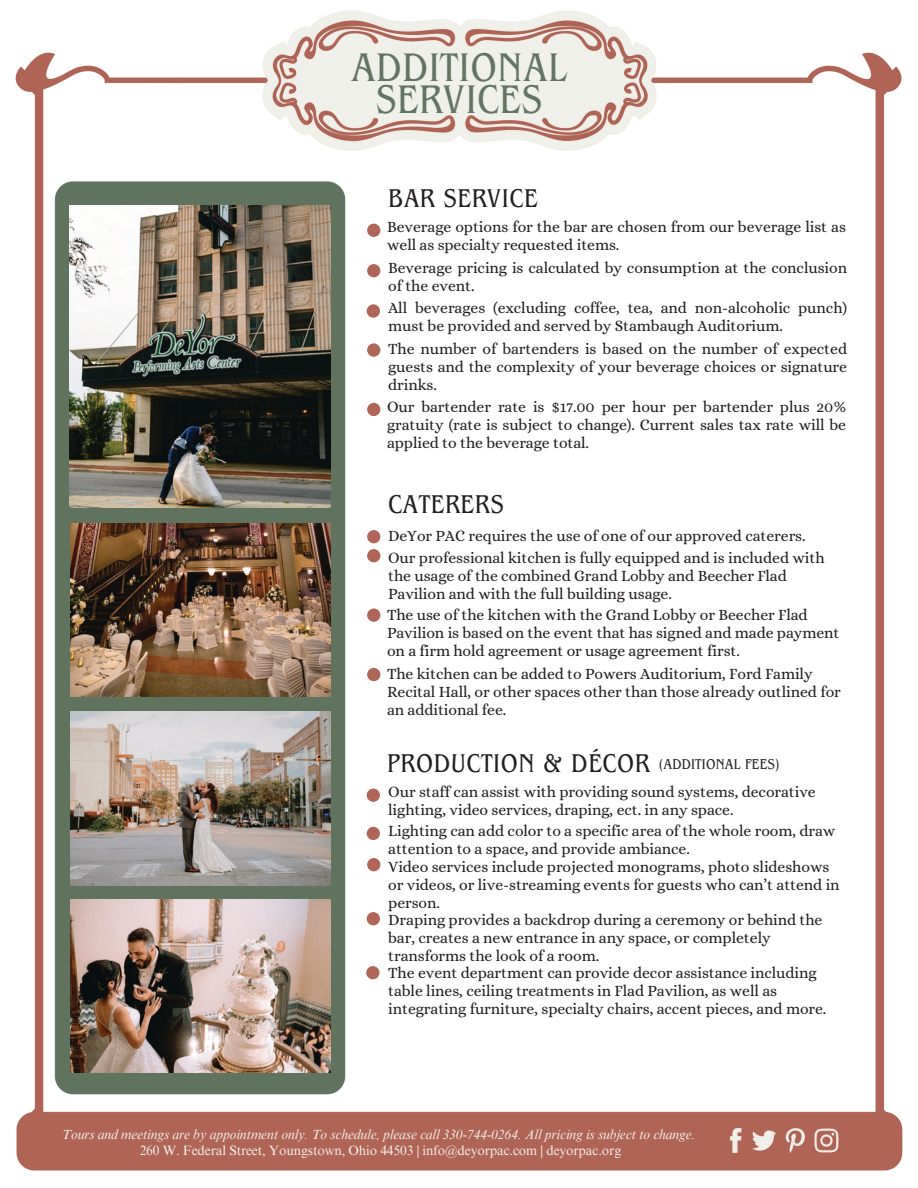
<style>
.page{position:relative;width:918px;height:1188px;background:#fff}
.page>*{position:absolute;margin:0;border:0;box-sizing:border-box;transform-origin:0 0}
.t1{font:condensed 42px "Benguiat Pro ITC";letter-spacing:.015em;color:#637463}
.t2{font:condensed 27px "Benguiat Pro ITC";letter-spacing:.02em;color:#231f20}
.t3{font:15.75px/18px "Alice";letter-spacing:-.005em;color:#231f20}
.t4{font:condensed 15px "Benguiat Pro ITC";letter-spacing:.015em;color:#231f20}
.t5{font:italic 13.5px "Times NRMT Pro";letter-spacing:-.01em;color:#f4f0eb}
.t6{font:13.5px "Times NRMT Pro";letter-spacing:-.01em;color:#f4f0eb}
</style>
<div class="page">
<img style="left:15px;top:10px;width:888px;height:1161px">
<img style="left:70px;top:523px;width:260px;height:173px">
<img style="left:70px;top:712px;width:260px;height:173px">
<img style="left:71px;top:899px;width:259px;height:174px">
<img style="left:70px;top:206px;width:261px;height:301px">
<div style="left:353px;top:205px;width:27px;height:845px;background:#fff"></div>
<div style="left:367px;top:224px;width:13px;height:13px;background:#af6557;border-radius:50%"></div>
<div style="left:367px;top:264px;width:13px;height:13px;background:#af6557;border-radius:50%"></div>
<div style="left:367px;top:304px;width:13px;height:14px;background:#af6557;border-radius:50%"></div>
<div style="left:367px;top:343px;width:13px;height:14px;background:#af6557;border-radius:50%"></div>
<div style="left:367px;top:403px;width:13px;height:13px;background:#af6557;border-radius:50%"></div>
<div style="left:367px;top:530px;width:13px;height:13px;background:#af6557;border-radius:50%"></div>
<div style="left:367px;top:549px;width:13px;height:13px;background:#af6557;border-radius:50%"></div>
<div style="left:367px;top:609px;width:13px;height:13px;background:#af6557;border-radius:50%"></div>
<div style="left:367px;top:668px;width:13px;height:13px;background:#af6557;border-radius:50%"></div>
<div style="left:367px;top:789px;width:13px;height:13px;background:#af6557;border-radius:50%"></div>
<div style="left:367px;top:827px;width:13px;height:13px;background:#af6557;border-radius:50%"></div>
<div style="left:367px;top:858px;width:13px;height:13px;background:#af6557;border-radius:50%"></div>
<div style="left:367px;top:912px;width:13px;height:13px;background:#af6557;border-radius:50%"></div>
<div style="left:366px;top:966px;width:13px;height:13px;background:#af6557;border-radius:50%"></div>
<p class="t1" style="left:351px;top:52px;width:217px">ADDITIONAL</p>
<h2 class="t1" style="left:376px;top:84px;width:168px">SERVICES</h2>
<h1 class="t2" style="left:388px;top:188px;width:151px">BAR SERVICE</h1>
<p class="t3" style="left:387px;top:218px;width:460px">Beverage options for the bar are chosen from our beverage list as well as specialty requested items.</p>
<h4 class="t3" style="left:388px;top:259px;width:460px">Beverage pricing is calculated by consumption at the conclusion of the event.</h4>
<h4 class="t3" style="left:388px;top:299px;width:461px">All beverages (excluding coffee, tea, and non-alcoholic punch) must be provided and served by Stambaugh Auditorium.</h4>
<h4 class="t3" style="left:388px;top:339px;width:461px;text-align:justify">The number of bartenders is based on the number of expected guests and the complexity of your beverage choices or signature drinks.</h4>
<h4 class="t3" style="left:387px;top:398px;width:460px;text-align:justify">Our bartender rate is $17.00 per hour per bartender plus 20% gratuity (rate is subject to change). Current sales tax rate will be applied to the beverage total.</h4>
<p class="t2" style="left:388px;top:494px;width:117px">CATERERS</p>
<p class="t3" style="left:388px;top:527px;width:419px">DeYor PAC requires the use of one of our approved caterers.</p>
<h4 class="t3" style="left:388px;top:548px;width:438px">Our professional kitchen is fully equipped and is included with the usage of the combined Grand Lobby and Beecher Flad<br>Pavilion and with the full building usage.</h4>
<h2 class="t3" style="left:387px;top:606px;width:454px">The use of the kitchen with the Grand Lobby or Beecher Flad<br>Pavilion is based on the event that has signed and made payment on a firm hold agreement or usage agreement first.</h2>
<h4 class="t3" style="left:387px;top:665px;width:455px">The kitchen can be added to Powers Auditorium, Ford Family<br>Recital Hall, or other spaces other than those already outlined for an additional fee.</h4>
<h1 class="t2" style="left:387px;top:753px;width:264px">PRODUCTION &amp; DÉCOR</h1>
<p class="t4" style="left:659px;top:758px;width:122px">(ADDITIONAL FEES)</p>
<h4 class="t3" style="left:388px;top:783px;width:429px">Our staff can assist with providing sound systems, decorative lighting, video services, draping, ect. in any space.</h4>
<h4 class="t3" style="left:388px;top:821px;width:449px">Lighting can add color to a specific area of the whole room, draw attention to a space, and provide ambiance.</h4>
<h4 class="t3" style="left:388px;top:857px;width:453px">Video services include projected monograms, photo slideshows or videos, or live-streaming events for guests who can’t attend in person.</h4>
<h2 class="t3" style="left:388px;top:911px;width:436px">Draping provides a backdrop during a ceremony or behind the bar, creates a new entrance in any space, or completely transforms the look of a room.</h2>
<h3 class="t3" style="left:388px;top:963px;width:440px">The event department can provide decor assistance including table lines, ceiling treatments in Flad Pavilion, as well as integrating furniture, specialty chairs, accent pieces, and more.</h3>
<h4 class="t5" style="left:62px;top:1129px;width:635px">Tours and meetings are by appointment only. To schedule, please call 330-744-0264. All pricing is subject to change.</h4>
<h4 class="t6" style="left:140px;top:1145px;width:483px">260 W. Federal Street, Youngstown, Ohio 44503 | info@deyorpac.com | deyorpac.org</h4>
</div>
